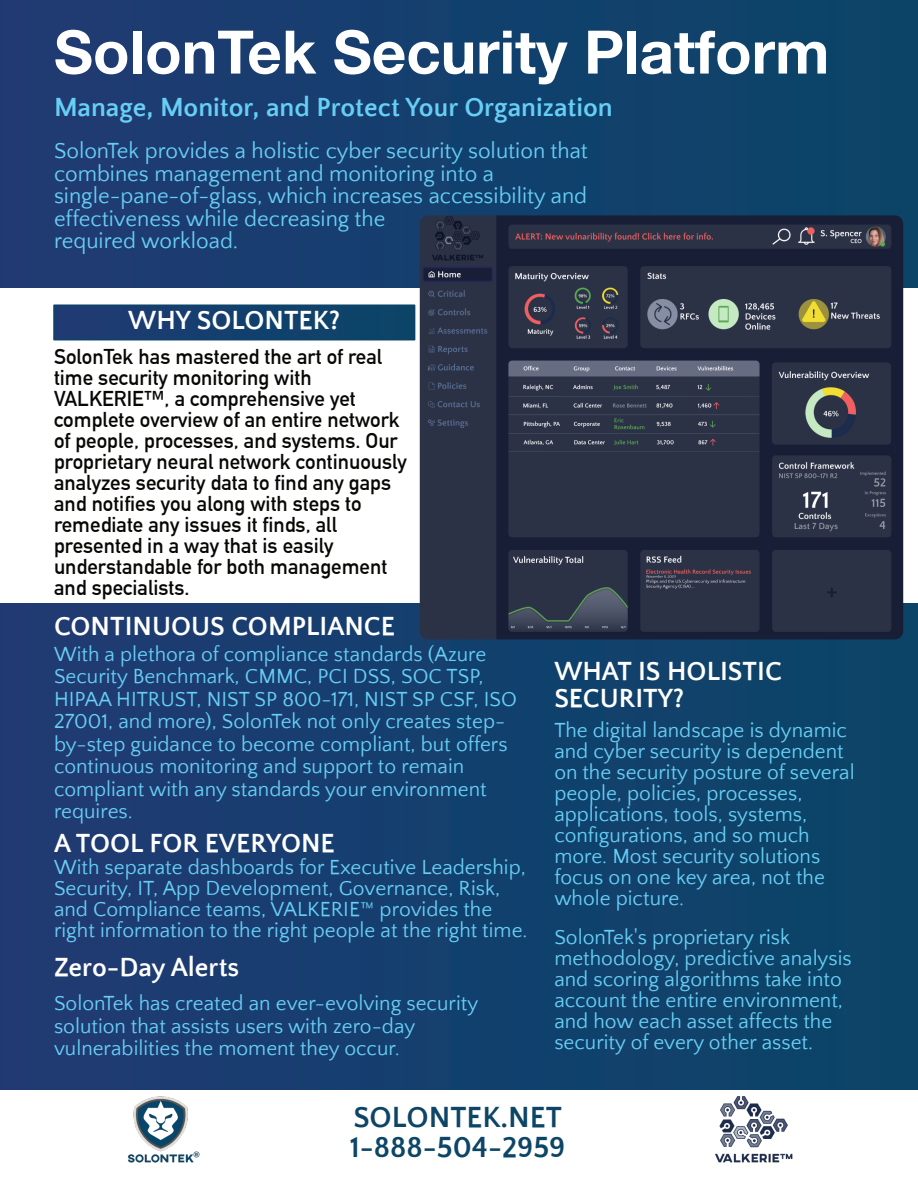
<style>
.page{position:relative;width:918px;height:1188px;background:#fff}
.page>*{position:absolute;margin:0;border:0;box-sizing:border-box;transform-origin:0 0}
.t1{font:700 60px "Helvetica Neue";color:#fff}
.t2{font:700 30px/30px "Quattrocento Sans";color:#0d4567}
.t3{font:700 27px/27px "Quattrocento Sans";color:#fff}
.t4{font:700 27px "Quattrocento Sans";color:#67cef5}
.t5{font:22.5px/22.5px "Quattrocento Sans";color:#67cef5}
.t6{font:21px/21px "Quattrocento Sans";color:#67cef5}
.t7{font:700 21px/21px "DIN Alternate";color:#080704}
</style>
<div class="page">
<img style="left:128px;top:1096px;width:72px;height:67px">
<div style="left:0;top:0;width:918px;height:288px;background:#153f6f"></div>
<div style="left:0;top:603px;width:918px;height:486px;background:#14406e"></div>
<img style="left:420px;top:215px;width:483px;height:424px;border-radius:8px">
<img style="left:715px;top:1096px;width:78px;height:67px">
<div style="left:54px;top:305px;width:361px;height:35px;background:linear-gradient(to right,#203a74,#094567)"></div>
<div style="left:53px;top:304px;width:362px;height:36px;border:2px solid #0b4467"></div>
<h1 class="t1" style="left:54px;top:15px;width:777px">SolonTek Security Platform</h1>
<p class="t4" style="left:54px;top:93px;width:560px">Manage, Monitor, and Protect Your Organization</p>
<p class="t5" style="left:54px;top:140px;width:536px">SolonTek provides a holistic cyber security solution that combines management and monitoring into a single-pane-of-glass, which increases accessibility and effectiveness while decreasing the<br>required workload.</p>
<p class="t3" style="left:128px;top:308px;width:214px">WHY SOLONTEK?</p>
<p class="t7" style="left:54px;top:348px;width:354px">SolonTek has mastered the art of real time security monitoring with VALKERIE™, a comprehensive yet complete overview of an entire network of people, processes, and systems. Our proprietary neural network continuously analyzes security data to find any gaps and notifies you along with steps to remediate any issues it finds, all presented in a way that is easily understandable for both management and specialists.</p>
<p class="t3" style="left:54px;top:614px;width:343px">CONTINUOUS COMPLIANCE</p>
<p class="t6" style="left:54px;top:643px;width:464px;line-height:22.5px">With a plethora of compliance standards (Azure Security Benchmark, CMMC, PCI DSS, SOC TSP, HIPAA HITRUST, NIST SP 800-171, NIST SP CSF, ISO 27001, and more), SolonTek not only creates step&shy;by-step guidance to become compliant, but offers continuous monitoring and support to remain compliant with any standards your environment requires.</p>
<p class="t6" style="left:54px;top:857px;width:475px">With separate dashboards for Executive Leadership, Security, IT, App Development, Governance, Risk, and Compliance teams, VALKERIE™ provides the right information to the right people at the right time.</p>
<p class="t3" style="left:54px;top:831px;width:282px">A TOOL FOR EVERYONE</p>
<p class="t3" style="left:54px;top:955px;width:187px">Zero-Day Alerts</p>
<p class="t6" style="left:54px;top:993px;width:426px;line-height:22.5px">SolonTek has created an ever-evolving security solution that assists users with zero-day vulnerabilities the moment they occur.</p>
<p class="t3" style="left:554px;top:658px;width:229px">WHAT IS HOLISTIC<br>SECURITY?</p>
<p class="t6" style="left:554px;top:721px;width:302px">The digital landscape is dynamic and cyber security is dependent on the security posture of several people, policies, processes, applications, tools, systems, configurations, and so much more. Most security solutions focus on one key area, not the whole picture.</p>
<p class="t6" style="left:554px;top:928px;width:299px">SolonTek's proprietary risk methodology, predictive analysis and scoring algorithms take into account the entire environment, and how each asset affects the security of every other asset.</p>
<h2 class="t2" style="left:350px;top:1104px;width:217px">SOLONTEK.NET<br>1-888-504-2959</h2>
</div>
